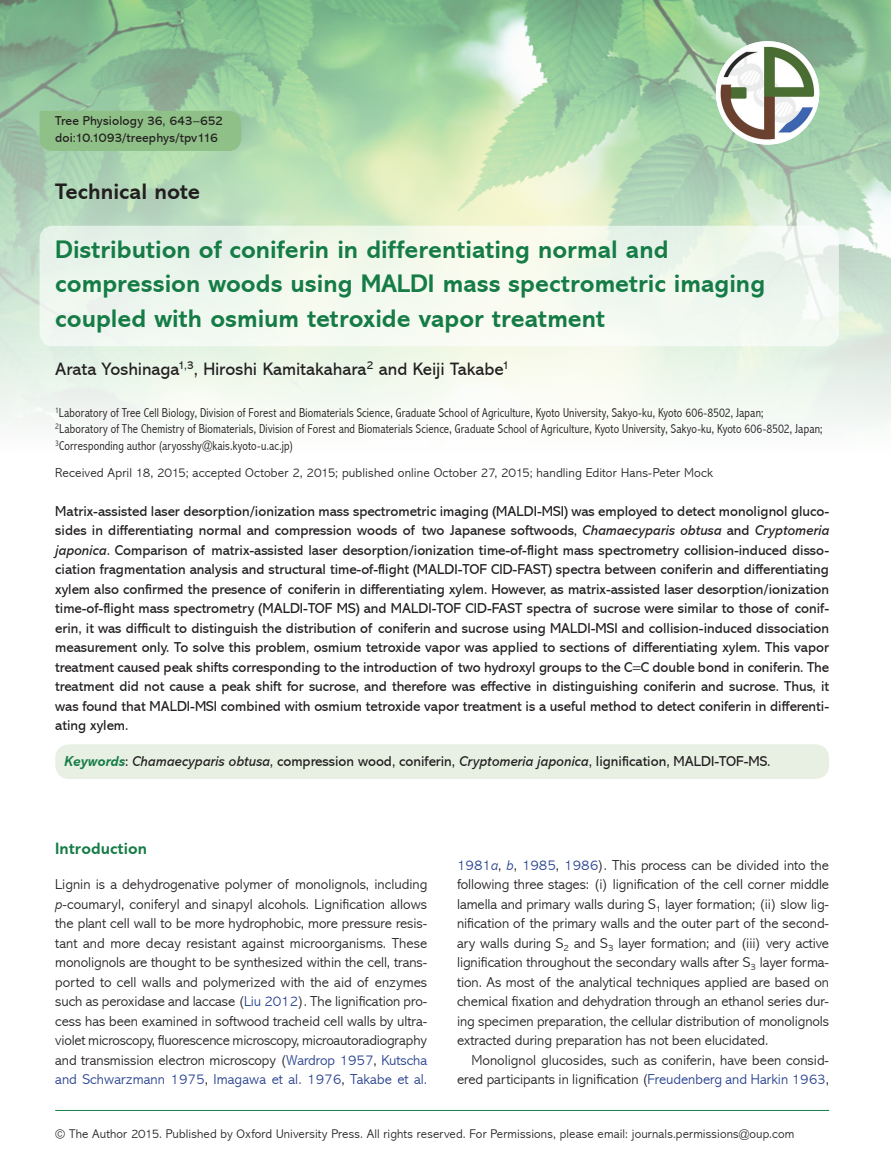
<style>
.page{position:relative;width:891px;height:1175px;background:#fff}
.page>*{position:absolute;margin:0;border:0;box-sizing:border-box;transform-origin:0 0}
.AT{font:700 25.5px/34.5px "Abadi";color:#157c46}
.ST{font:700 22.5px "Abadi";color:#231f20}
.AU{font:18px "Abadi";color:#231f20}
._1{font:700 16.5px "Abadi";letter-spacing:.005em;color:#157c46}
.ABS{font:14.4px/19.5px "Abadi";color:#231f20;text-align:justify}
.T1{font:300 14.4px/19.5px "Abadi";letter-spacing:-.005em;color:#231f20;text-align:justify}
.T{font:300 14.4px/19.5px "Abadi";color:#231f20;text-align:right}
.KW{font:14.4px "Abadi";color:#231f20}
.AFF{font:300 condensed 12.9px/16.5px "Abadi";letter-spacing:.01em;color:#231f20}
.HIS{font:300 12.9px "Abadi";letter-spacing:.01em;color:#231f20}
.DOI{font:12.9px "Abadi";letter-spacing:.01em;color:#231f20}
.t1{font:300 12.6px "Abadi";letter-spacing:.01em;color:#231f20}
.s1{font-style:italic}
.s2{font-weight:700;font-style:italic;color:#157c46}
.s3{color:#253f8e}
.s4{font-style:italic;color:#253f8e}
</style>
<div class="page">
<img style="left:0;top:0;width:891px;height:426px">
<img style="left:716px;top:41px;width:103px;height:104px;border-radius:52px">
<div style="left:40px;top:226px;width:799px;height:120px;background:#f1f8ee;border-radius:14px"></div>
<hr style="left:55px;top:1110px;width:774px;height:1px;background:#157c46">
<div style="left:40px;top:111px;width:201px;height:40px;background:#8fc087"></div>
<div style="left:55px;top:744px;width:774px;height:35px;background:#e7f0e3;border-radius:14px"></div>
<p class="DOI" style="left:55px;top:114px;width:169px">Tree Physiology 36, 643–652</p>
<p class="DOI" style="left:55px;top:130px;width:164px">doi:10.1093/treephys/tpv116</p>
<p class="ST" style="left:55px;top:178px;width:146px">Technical note</p>
<p class="AT" style="left:55px;top:232px;width:711px">Distribution of coniferin in differentiating normal and compression woods using MALDI mass spectrometric imaging coupled with osmium tetroxide vapor treatment</p>
<p class="AU" style="left:55px;top:358px;width:455px">Arata Yoshinaga<sup>1,3</sup>, Hiroshi Kamitakahara<sup>2</sup> and Keiji Takabe<sup>1</sup></p>
<p class="AFF" style="left:55px;top:404px;width:769px"><sup>1</sup>Laboratory of Tree Cell Biology, Division of Forest and Biomaterials Science, Graduate School of Agriculture, Kyoto University, Sakyo-ku, Kyoto 606-8502, Japan;<br><sup>2</sup>Laboratory of The Chemistry of Biomaterials, Division of Forest and Biomaterials Science, Graduate School of Agriculture, Kyoto University, Sakyo-ku, Kyoto 606-8502, Japan;<br><sup>3</sup>Corresponding author (aryosshy@kais.kyoto-u.ac.jp)</p>
<p class="HIS" style="left:55px;top:465px;width:659px">Received April 18, 2015; accepted October 2, 2015; published online October 27, 2015; handling Editor Hans-Peter Mock</p>
<p class="ABS" style="left:55px;top:501px;width:775px">Matrix-assisted laser desorption/ionization mass spectrometric imaging (MALDI-MSI) was employed to detect monolignol gluco&shy;sides in differentiating normal and compression woods of two Japanese softwoods, <span class="s1">Chamaecyparis obtusa</span> and <span class="s1">Cryptomeria japonica</span>. Comparison of matrix-assisted laser desorption/ionization time-of-flight mass spectrometry collision-induced disso&shy;ciation fragmentation analysis and structural time-of-flight (MALDI-TOF CID-FAST) spectra between coniferin and differentiating xylem also confirmed the presence of coniferin in differentiating xylem. However, as matrix-assisted laser desorption/ionization time-of-flight mass spectrometry (MALDI-TOF MS) and MALDI-TOF CID-FAST spectra of sucrose were similar to those of conif&shy;erin, it was difficult to distinguish the distribution of coniferin and sucrose using MALDI-MSI and collision-induced dissociation measurement only. To solve this problem, osmium tetroxide vapor was applied to sections of differentiating xylem. This vapor treatment caused peak shifts corresponding to the introduction of two hydroxyl groups to the C C double bond in coniferin. The treatment did not cause a peak shift for sucrose, and therefore was effective in distinguishing coniferin and sucrose. Thus, it was found that MALDI-MSI combined with osmium tetroxide vapor treatment is a useful method to detect coniferin in differenti&shy;ating xylem.</p>
<p class="KW" style="left:64px;top:753px;width:708px"><span class="s2">Keywords</span>: <span class="s1">Chamaecyparis obtusa</span>, compression wood, coniferin, <span class="s1">Cryptomeria japonica</span>, lignification, MALDI-TOF-MS.</p>
<p class="_1" style="left:55px;top:839px;width:93px">Introduction</p>
<p class="T1" style="left:55px;top:874px;width:374px">Lignin is a dehydrogenative polymer of monolignols, including <span class="s1">p</span>-coumaryl, coniferyl and sinapyl alcohols. Lignification allows the plant cell wall to be more hydrophobic, more pressure resis&shy;tant and more decay resistant against microorganisms. These monolignols are thought to be synthesized within the cell, trans&shy;ported to cell walls and polymerized with the aid of enzymes such as peroxidase and laccase (<span class="s3">Liu 2012</span>). The lignification pro&shy;cess has been examined in softwood tracheid cell walls by ultra&shy;violet microscopy, fluorescence microscopy, microautoradiography and transmission electron microscopy (<span class="s3">Wardrop 1957</span>, <span class="s3">Kutscha and Schwarzmann 1975</span>, <span class="s3">Imagawa et al. 1976</span>, <span class="s3">Takabe et al.</span></p>
<p class="T1" style="left:457px;top:855px;width:374px"><span class="s3">1981</span><span class="s4">a</span>, <span class="s4">b</span>, <span class="s3">1985</span>, <span class="s3">1986</span>). This process can be divided into the following three stages: (i) lignification of the cell corner middle lamella and primary walls during S<sub>1</sub> layer formation; (ii) slow lig&shy;nification of the primary walls and the outer part of the second&shy;ary walls during S<sub>2</sub> and S<sub>3</sub> layer formation; and (iii) very active lignification throughout the secondary walls after S<sub>3</sub> layer forma&shy;tion. As most of the analytical techniques applied are based on chemical fixation and dehydration through an ethanol series dur&shy;ing specimen preparation, the cellular distribution of monolignols extracted during preparation has not been elucidated.</p>
<p class="T" style="left:457px;top:1050px;width:374px">Monolignol glucosides, such as coniferin, have been consid&shy;ered participants in lignification (<span class="s3">Freudenberg and Harkin 1963</span>,</p>
<p class="t1" style="left:55px;top:1126px;width:741px">© The Author 2015. Published by Oxford University Press. All rights reserved. For Permissions, please email: journals.permissions@oup.com</p>
</div>
